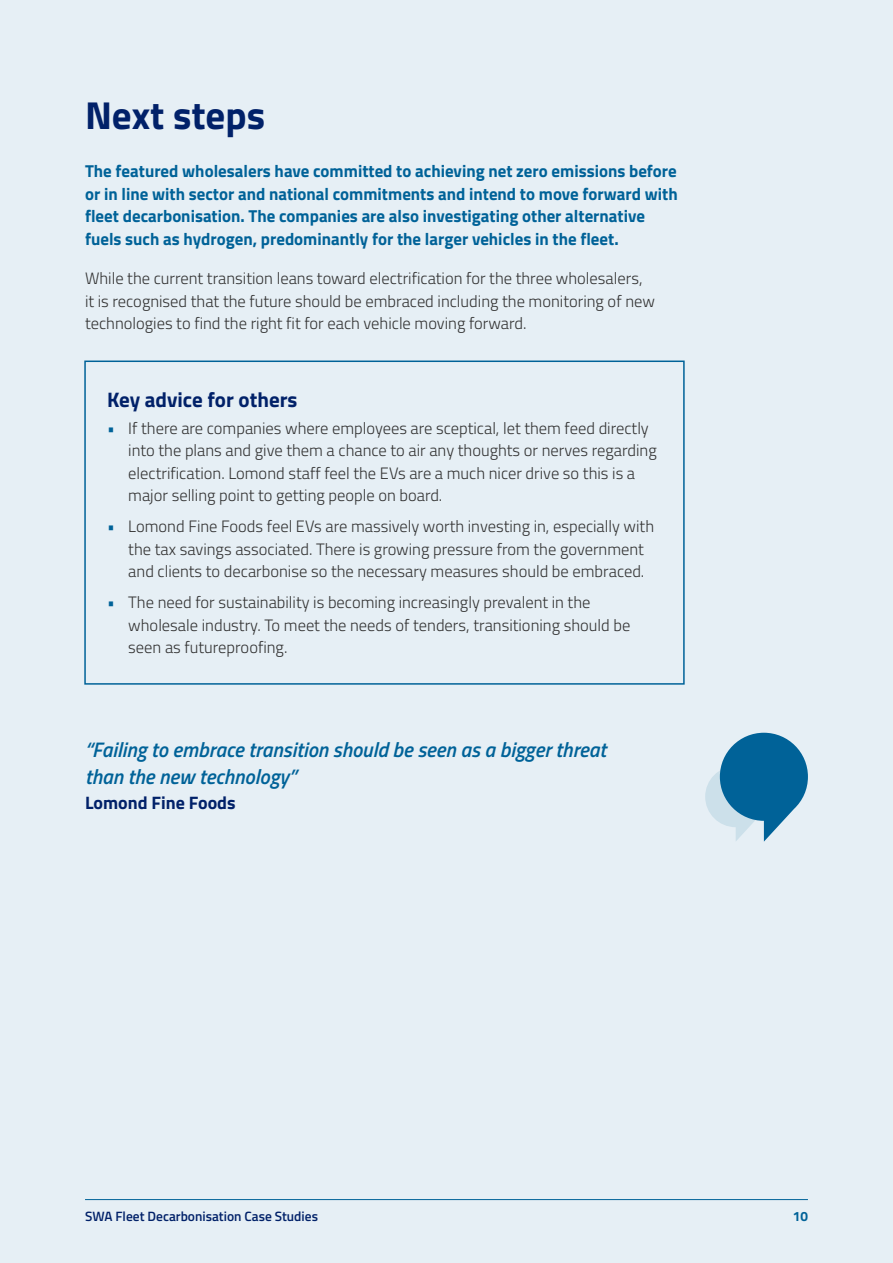
<style>
.page{position:relative;width:893px;height:1263px;background:#e6eff5}
.page>*{position:absolute;margin:0;border:0;box-sizing:border-box;transform-origin:0 0}
.t1{font:700 39px "Titillium Web";color:#012169}
.t2{font:italic 600 21px/27px "Titillium Web";color:#006298}
.t3{font:700 21px "Titillium Web";color:#012169}
.t4{font:700 18px "Titillium Web";color:#012169}
.t5{font:700 17.25px/22.5px "Titillium Web";color:#006298}
.t6{font:300 16.5px/22.5px "Titillium Web";color:#333}
.t7{font:600 13.5px "Titillium Web";color:#012169}
.t8{font:700 13.5px "Titillium Web";color:#006298}
.s1{color:#006298}
</style>
<div class="page">
<div style="left:84px;top:360px;width:601px;height:325px;border:2px solid #006298"></div>
<svg style="left:705px;top:733px;width:103px;height:109px"></svg>
<hr style="left:85px;top:1199px;width:723px;height:1px;background:#006298">
<h1 class="t1" style="left:85px;top:86px;width:182px">Next steps</h1>
<p class="t5" style="left:85px;top:159px;width:594px">The featured wholesalers have committed to achieving net zero emissions before or in line with sector and national commitments and intend to move forward with fleet decarbonisation. The companies are also investigating other alternative fuels such as hydrogen, predominantly for the larger vehicles in the fleet.</p>
<p class="t6" style="left:85px;top:266px;width:571px">While the current transition leans toward electrification for the three wholesalers, it is recognised that the future should be embraced including the monitoring of new technologies to find the right fit for each vehicle moving forward.</p>
<p class="t3" style="left:107px;top:384px;width:192px">Key advice for others</p>
<p class="t6" style="left:128px;top:416px;width:530px;text-indent:-21px"><span class="s1">•</span> If there are companies where employees are sceptical, let them feed directly into the plans and give them a chance to air any thoughts or nerves regarding electrification. Lomond staff feel the EVs are a much nicer drive so this is a major selling point to getting people on board.</p>
<p class="t6" style="left:128px;top:514px;width:527px;text-indent:-21px"><span class="s1">•</span> Lomond Fine Foods feel EVs are massively worth investing in, especially with the tax savings associated. There is growing pressure from the government and clients to decarbonise so the necessary measures should be embraced.</p>
<p class="t6" style="left:128px;top:591px;width:504px;text-indent:-21px"><span class="s1">•</span> The need for sustainability is becoming increasingly prevalent in the wholesale industry. To meet the needs of tenders, transitioning should be seen as futureproofing.</p>
<p class="t2" style="left:85px;top:734px;width:523px">“Failing to embrace transition should be seen as a bigger threat than the new technology”</p>
<p class="t4" style="left:85px;top:789px;width:152px">Lomond Fine Foods</p>
<p class="t7" style="left:85px;top:1206px;width:234px">SWA Fleet Decarbonisation Case Studies</p>
<p class="t8" style="left:793px;top:1206px;width:17px">10</p>
</div>
